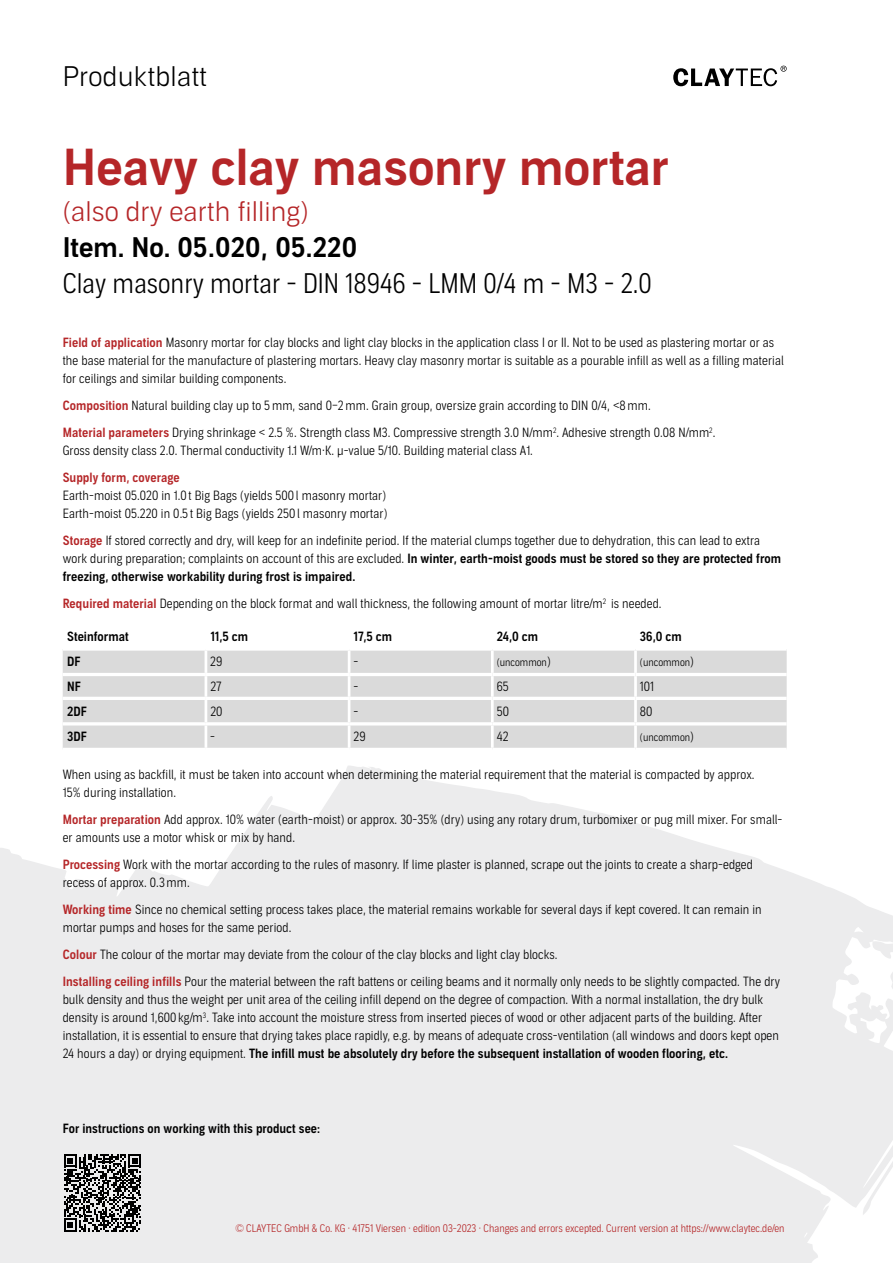
<style>
.page{position:relative;width:893px;height:1263px;background:#fff}
.page>*{position:absolute;margin:0;border:0;box-sizing:border-box;transform-origin:0 0}
.t1{font:49.5px "Aago Sm";color:#b52628}
.t2{font:300 27px "Aago Condensed";color:#000}
.t3{font:300 27px "Aago";color:#b52628}
.t4{font:27px "Aago Sm";letter-spacing:.01em;color:#000}
.t5{font:300 27px "Aago";letter-spacing:.01em;color:#000}
.t6{font:300 12.75px/18px "Aago Condensed";letter-spacing:.005em;color:#000}
.t7{font:12.75px "Aago Condensed Sm";letter-spacing:.005em;color:#000}
.t8{font:12.75px "Aago Condensed Sm";letter-spacing:.005em;color:#b52628}
.t9{font:300 10.5px "Aago Condensed";color:#b52628}
.t10{font:300 10.5px "Aago Condensed";color:#000}
.s1{font-family:"Aago Condensed Sm";font-weight:400;color:#b52628}
.s2{font-family:"Aago Condensed Sm";font-weight:400}
.s3{font-size:12.75px}
.s4{font-family:"Aago Condensed";font-weight:300}
</style>
<div class="page">
<svg style="left:0;top:729px;width:893px;height:533px;fill:#ececed"></svg>
<div style="left:63px;top:651px;width:724px;height:97px;background:#dadada"></div>
<svg style="left:63px;top:650px;width:142px;height:1px"></svg>
<svg style="left:207px;top:650px;width:141px;height:1px"></svg>
<svg style="left:349px;top:650px;width:142px;height:1px"></svg>
<svg style="left:492px;top:650px;width:142px;height:1px"></svg>
<svg style="left:635px;top:650px;width:152px;height:1px"></svg>
<hr style="left:63px;top:673px;width:143px;height:3px;background:#fff">
<hr style="left:206px;top:673px;width:143px;height:3px;background:#fff">
<hr style="left:349px;top:673px;width:143px;height:3px;background:#fff">
<hr style="left:492px;top:673px;width:143px;height:3px;background:#fff">
<hr style="left:635px;top:673px;width:152px;height:3px;background:#fff">
<hr style="left:63px;top:697px;width:143px;height:3px;background:#fff">
<hr style="left:206px;top:697px;width:143px;height:3px;background:#fff">
<hr style="left:349px;top:697px;width:143px;height:3px;background:#fff">
<hr style="left:492px;top:697px;width:143px;height:3px;background:#fff">
<hr style="left:635px;top:697px;width:152px;height:3px;background:#fff">
<hr style="left:63px;top:722px;width:143px;height:3px;background:#fff">
<hr style="left:206px;top:722px;width:143px;height:3px;background:#fff">
<hr style="left:349px;top:722px;width:143px;height:3px;background:#fff">
<hr style="left:492px;top:722px;width:143px;height:3px;background:#fff">
<hr style="left:635px;top:722px;width:152px;height:3px;background:#fff">
<hr style="left:63px;top:748px;width:143px;height:3px;background:#fff">
<hr style="left:206px;top:748px;width:143px;height:3px;background:#fff">
<hr style="left:349px;top:748px;width:143px;height:3px;background:#fff">
<hr style="left:492px;top:748px;width:143px;height:3px;background:#fff">
<hr style="left:635px;top:748px;width:152px;height:3px;background:#fff">
<hr style="left:205px;top:651px;width:2px;height:22px;background:#fff">
<hr style="left:348px;top:651px;width:2px;height:22px;background:#fff">
<hr style="left:491px;top:651px;width:3px;height:22px;background:#fff">
<hr style="left:634px;top:651px;width:3px;height:22px;background:#fff">
<hr style="left:205px;top:676px;width:2px;height:21px;background:#fff">
<hr style="left:348px;top:676px;width:2px;height:21px;background:#fff">
<hr style="left:491px;top:676px;width:3px;height:21px;background:#fff">
<hr style="left:634px;top:676px;width:3px;height:21px;background:#fff">
<hr style="left:205px;top:700px;width:2px;height:22px;background:#fff">
<hr style="left:348px;top:700px;width:2px;height:22px;background:#fff">
<hr style="left:491px;top:700px;width:3px;height:22px;background:#fff">
<hr style="left:634px;top:700px;width:3px;height:22px;background:#fff">
<hr style="left:205px;top:725px;width:2px;height:23px;background:#fff">
<hr style="left:348px;top:725px;width:2px;height:23px;background:#fff">
<hr style="left:491px;top:725px;width:3px;height:23px;background:#fff">
<hr style="left:634px;top:725px;width:3px;height:23px;background:#fff">
<svg style="left:673px;top:66px;width:114px;height:20px"></svg>
<svg style="left:64px;top:1154px;width:77px;height:77px;background:#6a6a6b"></svg>
<h2 class="t5" style="left:63px;top:61px;width:146px">Produktblatt</h2>
<h1 class="t1" style="left:63px;top:139px;width:608px">Heavy clay masonry mortar</h1>
<h2 class="t3" style="left:63px;top:196px;width:248px">(also dry earth filling)</h2>
<h2 class="t4" style="left:63px;top:232px;width:296px">Item. No. 05.020, 05.220</h2>
<h2 class="t2" style="left:63px;top:269px;width:590px">Clay masonry mortar - DIN 18946 - LMM 0/4 m - M3 - 2.0</h2>
<p class="t6" style="left:63px;top:334px;width:722px"><span class="s1">Field of application</span> Masonry mortar for clay blocks and light clay blocks in the application class I or II. Not to be used as plastering mortar or as the base material for the manufacture of plastering mortars. Heavy clay masonry mortar is suitable as a pourable infill as well as a filling material for ceilings and similar building components.</p>
<p class="t6" style="left:63px;top:393px;width:654px;line-height:27px"><span class="s1">Composition</span> Natural building clay up to 5 mm, sand 0–2 mm. Grain group, oversize grain according to DIN 0/4, &lt;8 mm.<br><span class="s1">Material parameters</span> Drying shrinkage &lt; 2.5 %. Strength class M3. Compressive strength 3.0 N/mm<sup>2</sup>. Adhesive strength 0.08 N/mm<sup>2</sup>.</p>
<p class="t6" style="left:63px;top:442px;width:472px">Gross density class 2.0. Thermal conductivity 1.1 W/m∙K. µ-value 5/10. Building material class A1.</p>
<p class="t8" style="left:63px;top:470px;width:119px">Supply form, coverage</p>
<p class="t6" style="left:63px;top:487px;width:326px">Earth-moist 05.020 in 1.0 t Big Bags (yields 500 l masonry mortar)<br>Earth-moist 05.220 in 0.5 t Big Bags (yields 250 l masonry mortar)</p>
<p class="t6" style="left:63px;top:532px;width:720px"><span class="s1">Storage</span> If stored correctly and dry, will keep for an indefinite period. If the material clumps together due to dehydration, this can lead to extra work during preparation; complaints on account of this are excluded. <span class="s2">In winter, earth-moist goods must be stored so they are protected from</span></p>
<p class="t7" style="left:63px;top:569px;width:294px">freezing, otherwise workability during frost is impaired.</p>
<p class="t6" style="left:63px;top:595px;width:600px"><span class="s1">Required material</span> Depending on the block format and wall thickness, the following amount of mortar litre/m<sup>2</sup> is needed.</p>
<p class="t7" style="left:67px;top:629px;width:63px">Steinformat</p>
<p class="t7" style="left:210px;top:629px;width:39px">11,5 cm</p>
<p class="t7" style="left:354px;top:629px;width:40px">17,5 cm</p>
<p class="t7" style="left:497px;top:629px;width:43px">24,0 cm</p>
<p class="t7" style="left:640px;top:629px;width:43px">36,0 cm</p>
<p class="t7" style="left:67px;top:654px;width:15px">DF</p>
<p class="t6" style="left:210px;top:653px;width:14px">29</p>
<p class="t6" style="left:354px;top:653px;width:6px">-</p>
<p class="t10" style="left:497px;top:657px;width:56px">(uncommon<span class="s3">)</span></p>
<p class="t10" style="left:640px;top:657px;width:56px">(uncommon<span class="s3">)</span></p>
<p class="t7" style="left:67px;top:679px;width:15px">NF</p>
<p class="t6" style="left:210px;top:678px;width:13px">27</p>
<p class="t6" style="left:354px;top:678px;width:6px">-</p>
<p class="t6" style="left:497px;top:678px;width:14px">65</p>
<p class="t6" style="left:640px;top:678px;width:16px">101</p>
<p class="t7" style="left:67px;top:704px;width:21px">2DF</p>
<p class="t6" style="left:210px;top:703px;width:14px">20</p>
<p class="t6" style="left:354px;top:703px;width:6px">-</p>
<p class="t6" style="left:497px;top:703px;width:14px">50</p>
<p class="t6" style="left:640px;top:703px;width:14px">80</p>
<p class="t7" style="left:67px;top:729px;width:21px">3DF</p>
<p class="t6" style="left:210px;top:728px;width:6px">-</p>
<p class="t6" style="left:353px;top:728px;width:14px">29</p>
<p class="t6" style="left:497px;top:728px;width:13px">42</p>
<p class="t10" style="left:640px;top:732px;width:56px">(uncommon<span class="s3">)</span></p>
<p class="t6" style="left:63px;top:766px;width:693px">When using as backfill, it must be taken into account when determining the material requirement that the material is compacted by approx.<br>15% during installation.</p>
<p class="t6" style="left:63px;top:811px;width:721px"><span class="s1">Mortar preparation</span> Add approx. 10% water (earth-moist) or approx. 30-35% (dry) using any rotary drum, turbomixer or pug mill mixer. For small&shy;er amounts use a motor whisk or mix by hand.</p>
<p class="t6" style="left:63px;top:856px;width:692px"><span class="s1">Processing</span> Work with the mortar according to the rules of masonry. If lime plaster is planned, scrape out the joints to create a sharp-edged recess of approx. 0.3 mm.</p>
<p class="t6" style="left:63px;top:901px;width:701px"><span class="s1">Working time</span> Since no chemical setting process takes place, the material remains workable for several days if kept covered. It can remain in mortar pumps and hoses for the same period.</p>
<p class="t6" style="left:63px;top:942px;width:719px;line-height:27px"><span class="s1">Colour</span> The colour of the mortar may deviate from the colour of the clay blocks and light clay blocks.<br><span class="s1">Installing ceiling infills</span> Pour the material between the raft battens or ceiling beams and it normally only needs to be slightly compacted. The dry</p>
<p class="t6" style="left:63px;top:991px;width:718px">bulk density and thus the weight per unit area of the ceiling infill depend on the degree of compaction. With a normal installation, the dry bulk density is around 1,600 kg/m<sup>3</sup>. Take into account the moisture stress from inserted pieces of wood or other adjacent parts of the building. After installation, it is essential to ensure that drying takes place rapidly, e.g. by means of adequate cross-ventilation (all windows and doors kept open</p>
<p class="t7" style="left:63px;top:1046px;width:667px"><span class="s4">24 hours a day) or drying equipment.</span> The infill must be absolutely dry before the subsequent installation of wooden flooring, etc.</p>
<p class="t7" style="left:63px;top:1121px;width:259px">For instructions on working with this product see:</p>
<p class="t9" style="left:235px;top:1222px;width:551px">© CLAYTEC GmbH &amp; Co. KG · 41751 Viersen · edition 03-2023 · Changes and errors excepted. Current version at https://www.claytec.de/en</p>
</div>
